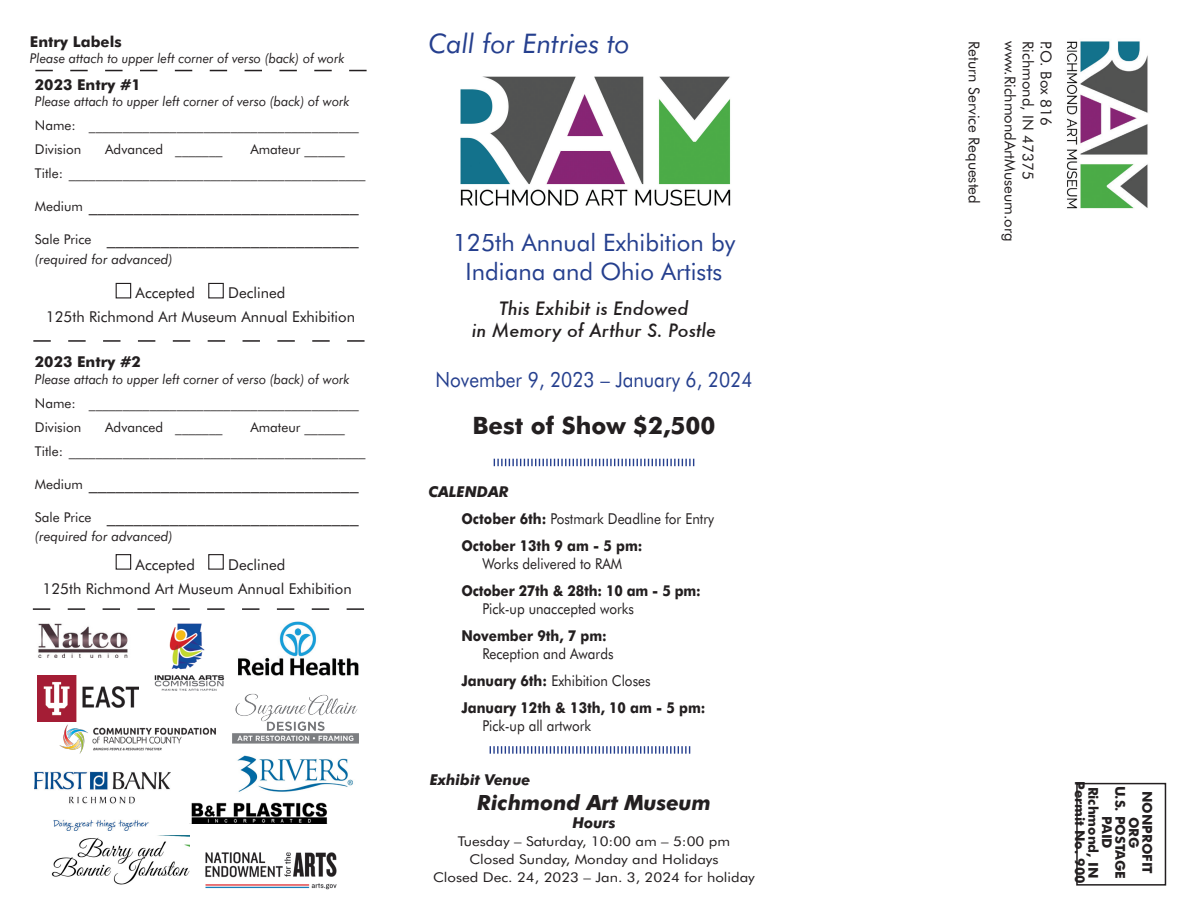
<style>
.page{position:relative;width:1188px;height:918px;background:#fff}
.page>*{position:absolute;margin:0;border:0;box-sizing:border-box;transform-origin:0 0}
.t1{font:italic 27px "Futura BT";color:#253f8e}
.t2{font:24px "Futura BT";color:#253f8e}
.t3{font:700 24px "Futura BT";color:#231f20}
.t4{font:21px "Futura BT";color:#253f8e;scale:.9 1}
.head{font:italic 700 21px "Futura BT";color:#231f20}
.t5{font:18px "Futura BT";color:#231f20}
.t6{font:italic 500 18px "Futura";color:#231f20}
.t7{font:15px "Futura BT";color:#231f20}
.t8{font:700 15px/18px "Futura BT";color:#231f20;scale:.9 1}
.t9{font:15px "Futura BT";color:#231f20;scale:.9 1}
.t10{font:700 15px "Futura BT";color:#231f20}
.head-2{font:italic 700 15px "Futura BT";color:#231f20}
.body{font:13.5px "Futura BT";color:#231f20}
.t11{font:italic 13.5px "Futura BT";color:#231f20;scale:.95 1}
.body-2{font:13.5px "Futura BT";color:#231f20;scale:1.11 1}
.t12{font:700 13.5px/13.5px "Futura BT";color:#231f20;text-align:center}
.t13{font:italic 13.5px "Futura BT";color:#231f20}
.s1{font-size:13.5px}
.s2{font-weight:700}
.s3{font-weight:400}
</style>
<div class="page">
<img style="left:460px;top:76px;width:271px;height:130px">
<div style="left:116px;top:283px;width:15px;height:15px;border:1px solid #231f20"></div>
<div style="left:208px;top:283px;width:16px;height:15px;border:1px solid #231f20"></div>
<div style="left:116px;top:554px;width:15px;height:16px;border:1px solid #231f20"></div>
<div style="left:208px;top:554px;width:16px;height:16px;border:1px solid #231f20"></div>
<svg style="left:33px;top:340px;width:332px;height:2px"></svg>
<svg style="left:33px;top:608px;width:331px;height:2px"></svg>
<div style="left:1076px;top:783px;width:90px;height:103px;border:2px solid #231f20"></div>
<svg style="left:494px;top:459px;width:200px;height:7px"></svg>
<svg style="left:490px;top:746px;width:200px;height:8px"></svg>
<img style="left:1066px;top:41px;width:82px;height:168px">
<img style="left:154px;top:623px;width:71px;height:68px">
<img style="left:38px;top:676px;width:100px;height:45px">
<img style="left:238px;top:621px;width:121px;height:55px">
<img style="left:38px;top:623px;width:90px;height:35px">
<img style="left:237px;top:755px;width:116px;height:37px">
<img style="left:56px;top:714px;width:160px;height:40px">
<img style="left:191px;top:803px;width:136px;height:20px">
<img style="left:51px;top:835px;width:138px;height:50px">
<img style="left:34px;top:771px;width:137px;height:60px">
<img style="left:205px;top:852px;width:132px;height:38px">
<svg style="left:35px;top:70px;width:332px;height:1px"></svg>
<img style="left:224px;top:689px;width:135px;height:55px">
<p class="t10" style="left:30px;top:32px;width:93px">Entry Labels</p>
<p class="t11" style="left:30px;top:50px;width:333px">Please attach to upper left corner of verso (back) of work</p>
<p class="t10" style="left:35px;top:76px;width:108px">2023 Entry #1</p>
<p class="t11" style="left:35px;top:93px;width:333px">Please attach to upper left corner of verso (back) of work</p>
<p class="body" style="left:35px;top:117px;width:325px">Name: ________________________________________</p>
<p class="body" style="left:35px;top:141px;width:48px">Division</p>
<p class="body" style="left:105px;top:141px;width:119px">Advanced _______</p>
<p class="body" style="left:250px;top:141px;width:96px">Amateur ______</p>
<p class="body" style="left:35px;top:165px;width:332px">Title: ____________________________________________</p>
<p class="t5" style="left:35px;top:194px;width:325px"><span class="s1">Medium</span> ______________________________</p>
<p class="t5" style="left:35px;top:227px;width:326px"><span class="s1">Sale Price</span> ____________________________</p>
<p class="t13" style="left:35px;top:251px;width:139px">(required for advanced)</p>
<p class="t7" style="left:136px;top:284px;width:61px">Accepted</p>
<p class="t7" style="left:228px;top:284px;width:59px">Declined</p>
<p class="t7" style="left:46px;top:308px;width:311px">125th Richmond Art Museum Annual Exhibition</p>
<p class="t10" style="left:35px;top:353px;width:108px">2023 Entry #2</p>
<p class="t11" style="left:35px;top:371px;width:333px">Please attach to upper left corner of verso (back) of work</p>
<p class="body" style="left:35px;top:395px;width:325px">Name: ________________________________________</p>
<p class="body" style="left:35px;top:419px;width:48px">Division</p>
<p class="body" style="left:105px;top:419px;width:119px">Advanced _______</p>
<p class="body" style="left:250px;top:419px;width:96px">Amateur ______</p>
<p class="body" style="left:35px;top:443px;width:332px">Title: ____________________________________________</p>
<p class="t5" style="left:35px;top:471px;width:325px"><span class="s1">Medium</span> ______________________________</p>
<p class="t5" style="left:35px;top:504px;width:326px"><span class="s1">Sale Price</span> ____________________________</p>
<p class="t13" style="left:35px;top:528px;width:139px">(required for advanced)</p>
<p class="t7" style="left:136px;top:555px;width:61px">Accepted</p>
<p class="t7" style="left:228px;top:555px;width:59px">Declined</p>
<p class="t7" style="left:43px;top:579px;width:311px">125th Richmond Art Museum Annual Exhibition</p>
<p class="t1" style="left:428px;top:27px;width:203px">Call for Entries to</p>
<p class="t2" style="left:453px;top:228px;width:284px">125th Annual Exhibition by</p>
<p class="t2" style="left:466px;top:257px;width:258px">Indiana and Ohio Artists</p>
<p class="t6" style="left:499px;top:296px;width:191px">This Exhibit is Endowed</p>
<p class="t6" style="left:472px;top:317px;width:246px">in Memory of Arthur S. Postle</p>
<p class="t4" style="left:436px;top:367px;width:354px">November 9, 2023 – January 6, 2024</p>
<p class="t3" style="left:472px;top:411px;width:245px">Best of Show $2,500</p>
<p class="head-2" style="left:428px;top:482px;width:82px">CALENDAR</p>
<p class="t9" style="left:461px;top:509px;width:282px"><span class="s2">October 6th:</span> Postmark Deadline for Entry</p>
<p class="t8" style="left:461px;top:536px;width:203px;text-align:center">October 13th 9 am - 5 pm:<br><span class="s3">Works delivered to RAM</span></p>
<p class="t8" style="left:482px;top:581px;width:244px;text-indent:-21px">October 27th &amp; 28th: 10 am - 5 pm:<br><span class="s3">Pick-up unaccepted works</span></p>
<p class="t8" style="left:461px;top:626px;width:163px">November 9th, 7 pm:</p>
<p class="t9" style="left:482px;top:644px;width:147px">Reception and Awards</p>
<p class="t9" style="left:461px;top:671px;width:212px"><span class="s2">January 6th:</span> Exhibition Closes</p>
<p class="t8" style="left:482px;top:698px;width:249px;text-indent:-21px">January 12th &amp; 13th, 10 am - 5 pm:<br><span class="s3">Pick-up all artwork</span></p>
<p class="head-2" style="left:430px;top:771px;width:102px">Exhibit Venue</p>
<p class="head" style="left:477px;top:790px;width:235px">Richmond Art Museum</p>
<p class="head-2" style="left:572px;top:814px;width:45px">Hours</p>
<p class="body-2" style="left:458px;top:833px;width:247px">Tuesday – Saturday, 10:00 am – 5:00 pm</p>
<p class="body-2" style="left:469px;top:851px;width:226px">Closed Sunday, Monday and Holidays</p>
<p class="body-2" style="left:433px;top:869px;width:291px">Closed Dec. 24, 2023 – Jan. 3, 2024 for holiday</p>
<p class="t7" style="left:983px;top:41px;width:164px;rotate:90deg">Return Service Requested</p>
<p class="t7" style="left:1019px;top:41px;width:202px;rotate:90deg">www.RichmondArtMuseum.org</p>
<p class="t7" style="left:1037px;top:41px;width:139px;rotate:90deg">Richmond, IN 47375</p>
<p class="t7" style="left:1055px;top:41px;width:86px;rotate:90deg">P.O. Box 816</p>
<p class="t12" style="left:1087px;top:781px;width:104px;rotate:90deg">Permit No. 900</p>
<p class="t12" style="left:1100px;top:787px;width:93px;rotate:90deg">Richmond, IN</p>
<p class="t12" style="left:1127px;top:786px;width:95px;rotate:90deg">U.S. POSTAGE</p>
<p class="t12" style="left:1154px;top:791px;width:84px;rotate:90deg">NONPROFIT<br>ORG</p>
<p class="t12" style="left:1114px;top:816px;width:34px;rotate:90deg">PAID</p>
</div>
